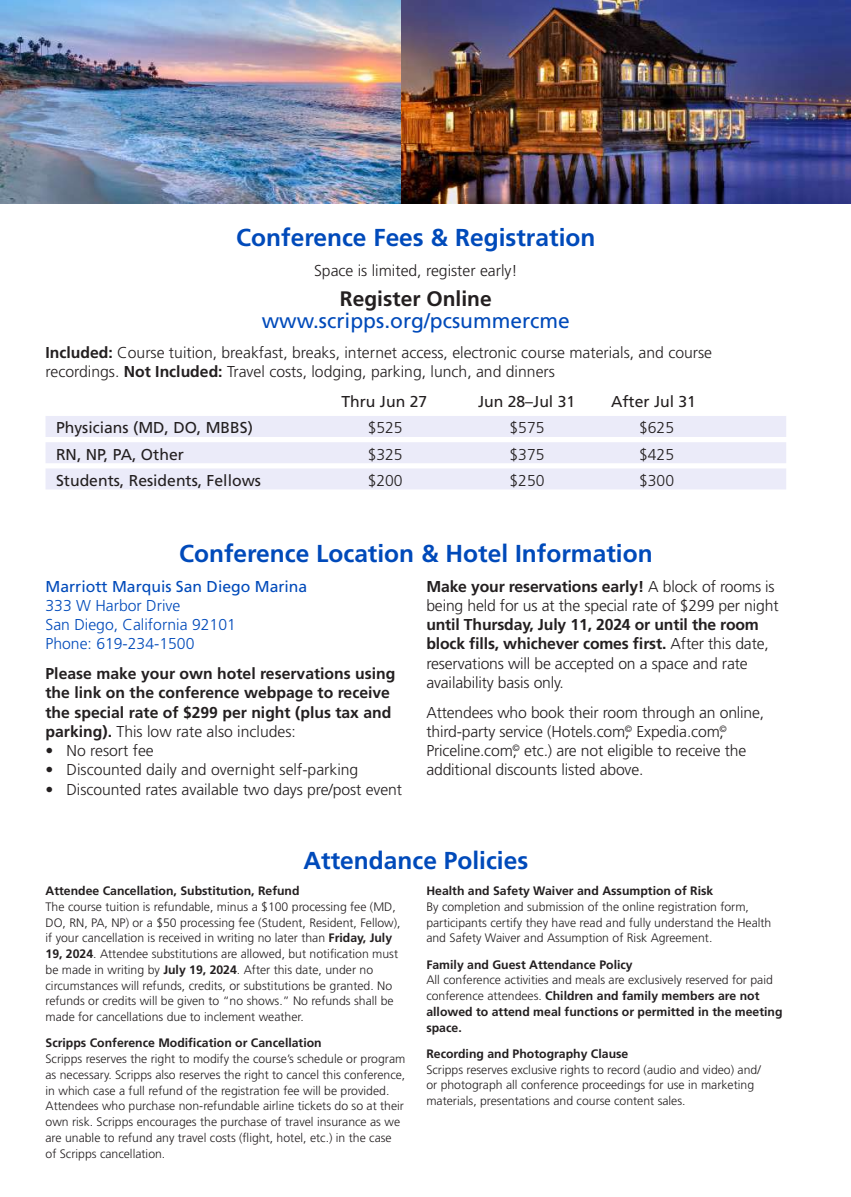
<style>
.page{position:relative;width:851px;height:1197px;background:#fff}
.page>*{position:absolute;margin:0;border:0;box-sizing:border-box;transform-origin:0 0}
.t1{font:700 24.5px "Frutiger LT Std";color:#004aba}
.t2{font:21px "Frutiger LT Std";color:#004aba}
.t3{font:700 21px "Frutiger LT Std";color:#231f20}
.t4{font:300 15.75px/19.2px "Frutiger LT Std";letter-spacing:-.005em;color:#231f20}
.t5{font:700 15.75px/19.2px "Frutiger LT Std";color:#231f20}
.t6{font:15.75px "Frutiger LT Std";color:#231f20}
.t7{font:300 15.75px/19.2px "Frutiger LT Std";color:#004aba}
.t8{font:15.75px "Frutiger LT Std";color:#004aba}
.t9{font:300 12.25px/15.8px "Frutiger LT Std";color:#231f20}
.t10{font:700 12.25px/15.8px "Frutiger LT Std";color:#231f20}
.s1{font-weight:700}
.s2{font-weight:300}
</style>
<div class="page">
<img style="left:0;top:0;width:402px;height:204px">
<img style="left:402px;top:0;width:448px;height:204px">
<div style="left:46px;top:416px;width:740px;height:21px;background:#ebebf9"></div>
<div style="left:46px;top:442px;width:740px;height:21px;background:#ebebf9"></div>
<div style="left:46px;top:468px;width:740px;height:21px;background:#ebebf9"></div>
<h1 class="t1" style="left:236px;top:223px;width:360px">Conference Fees &amp; Registration</h1>
<p class="t4" style="left:314px;top:261px;width:205px">Space is limited, register early!</p>
<h2 class="t3" style="left:340px;top:286px;width:153px">Register Online</h2>
<h2 class="t2" style="left:262px;top:309px;width:310px">www.scripps.org/pcsummercme</h2>
<p class="t4" style="left:46px;top:343px;width:668px"><span class="s1">Included:</span> Course tuition, breakfast, breaks, internet access, electronic course materials, and course recordings. <span class="s1">Not Included:</span> Travel costs, lodging, parking, lunch, and dinners</p>
<p class="t6" style="left:341px;top:392px;width:87px">Thru Jun 27</p>
<p class="t6" style="left:478px;top:392px;width:99px">Jun 28–Jul 31</p>
<p class="t6" style="left:611px;top:392px;width:86px">After Jul 31</p>
<p class="t6" style="left:56px;top:419px;width:198px">Physicians (MD, DO, MBBS)</p>
<p class="t4" style="left:367px;top:419px;width:37px">$525</p>
<p class="t4" style="left:509px;top:419px;width:37px">$575</p>
<p class="t4" style="left:639px;top:419px;width:37px">$625</p>
<p class="t6" style="left:56px;top:445px;width:129px">RN, NP, PA, Other</p>
<p class="t4" style="left:367px;top:445px;width:37px">$325</p>
<p class="t4" style="left:509px;top:445px;width:37px">$375</p>
<p class="t4" style="left:639px;top:445px;width:37px">$425</p>
<p class="t6" style="left:56px;top:471px;width:206px">Students, Residents, Fellows</p>
<p class="t4" style="left:367px;top:471px;width:37px">$200</p>
<p class="t4" style="left:509px;top:471px;width:37px">$250</p>
<p class="t4" style="left:639px;top:471px;width:37px">$300</p>
<h1 class="t1" style="left:179px;top:539px;width:475px">Conference Location &amp; Hotel Information</h1>
<p class="t8" style="left:46px;top:577px;width:263px">Marriott Marquis San Diego Marina</p>
<p class="t7" style="left:46px;top:596px;width:192px">333 W Harbor Drive<br>San Diego, California 92101<br>Phone: 619-234-1500</p>
<p class="t5" style="left:46px;top:664px;width:351px">Please make your own hotel reservations using the link on the conference webpage to receive the special rate of $299 per night (plus tax and parking). <span class="s2">This low rate also includes:</span></p>
<p class="t4" style="left:46px;top:741px;width:110px">• No resort fee</p>
<p class="t4" style="left:46px;top:760px;width:314px">• Discounted daily and overnight self-parking</p>
<p class="t4" style="left:46px;top:780px;width:358px">• Discounted rates available two days pre/post event</p>
<p class="t4" style="left:426px;top:577px;width:354px"><span class="s1">Make your reservations early!</span> A block of rooms is being held for us at the special rate of $299 per night</p>
<p class="t4" style="left:426px;top:615px;width:344px"><span class="s1">until Thursday, July 11, 2024 or until the room block fills, whichever comes first.</span> After this date, reservations will be accepted on a space and rate availability basis only.</p>
<p class="t4" style="left:426px;top:703px;width:339px">Attendees who book their room through an online, third-party service (Hotels.com,<sup>©</sup> Expedia.com,<sup>© </sup>Priceline.com,<sup>©</sup> etc.) are not eligible to receive the additional discounts listed above.</p>
<h1 class="t1" style="left:303px;top:846px;width:226px">Attendance Policies</h1>
<p class="t10" style="left:46px;top:883px;width:255px">Attendee Cancellation, Substitution, Refund</p>
<p class="t9" style="left:46px;top:899px;width:356px">The course tuition is refundable, minus a $100 processing fee (MD, DO, RN, PA, NP) or a $50 processing fee (Student, Resident, Fellow), if your cancellation is received in writing no later than <span class="s1">Friday, July 19, 2024</span>. Attendee substitutions are allowed, but notification must be made in writing by <span class="s1">July 19, 2024</span>. After this date, under no circumstances will refunds, credits, or substitutions be granted. No refunds or credits will be given to “no shows.” No refunds shall be made for cancellations due to inclement weather.</p>
<p class="t10" style="left:46px;top:1035px;width:278px">Scripps Conference Modification or Cancellation</p>
<p class="t9" style="left:46px;top:1051px;width:361px">Scripps reserves the right to modify the course’s schedule or program as necessary. Scripps also reserves the right to cancel this conference, in which case a full refund of the registration fee will be provided.<br>Attendees who purchase non-refundable airline tickets do so at their own risk. Scripps encourages the purchase of travel insurance as we are unable to refund any travel costs (flight, hotel, etc.) in the case of Scripps cancellation.</p>
<p class="t10" style="left:426px;top:883px;width:288px">Health and Safety Waiver and Assumption of Risk</p>
<p class="t9" style="left:426px;top:899px;width:346px">By completion and submission of the online registration form, participants certify they have read and fully understand the Health and Safety Waiver and Assumption of Risk Agreement.</p>
<p class="t10" style="left:426px;top:957px;width:208px">Family and Guest Attendance Policy</p>
<p class="t10" style="left:426px;top:972px;width:358px"><span class="s2">All conference activities and meals are exclusively reserved for paid conference attendees.</span> Children and family members are not allowed to attend meal functions or permitted in the meeting space.</p>
<p class="t10" style="left:426px;top:1046px;width:203px">Recording and Photography Clause</p>
<p class="t9" style="left:426px;top:1062px;width:336px">Scripps reserves exclusive rights to record (audio and video) and/ or photograph all conference proceedings for use in marketing materials, presentations and course content sales.</p>
</div>
